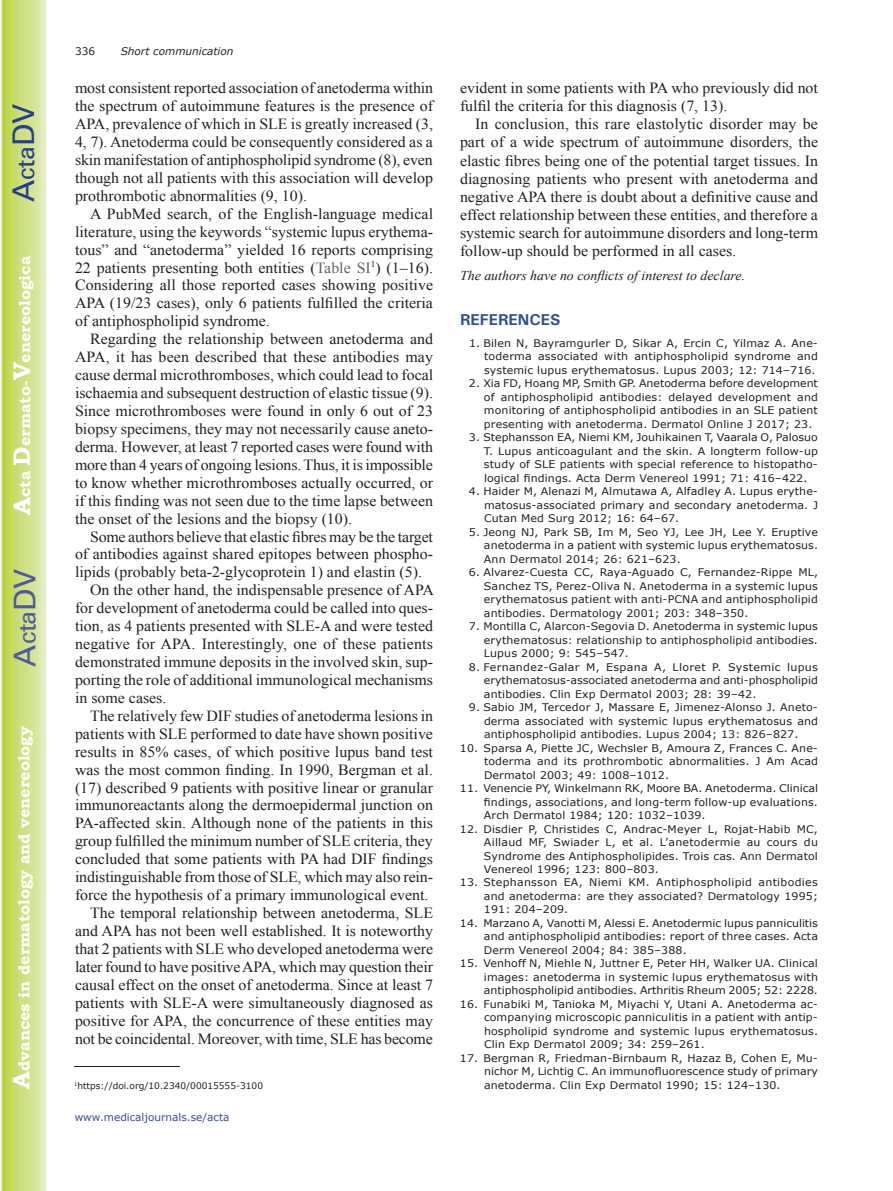
<style>
.page{position:relative;width:893px;height:1191px;background:#fff}
.page>*{position:absolute;margin:0;border:0;box-sizing:border-box;transform-origin:0 0}
.t1{font:30px "Univers";color:#4d5a9e}
.t2{font:30px "Univers";color:#253f8e}
.t3{font:700 15.75px "Bookman Old Style";color:#fff}
.t4{font:700 15.75px "Univers";color:#324f95}
.t5{font:15.45px/18px "Times New Roman";color:#231f20;text-align:justify}
.t6{font:italic 13.5px "Times New Roman";color:#231f20}
.t7{font:10.5px/13.5px "Verdana";letter-spacing:.01em;color:#231f20;text-align:justify;scale:1.05 1}
.t8{font:10.5px "Verdana";color:#324f95}
.t9{font:italic 10.5px "Verdana";color:#231f20}
.t10{font:10.5px "Verdana";letter-spacing:.01em;color:#231f20}
.t11{font:9px "Verdana";color:#231f20}
.s1{font-size:24px}
.s2{color:#636366}
</style>
<div class="page">
<svg style="left:1px;top:0;width:45px;height:1191px;background:#cfe084"></svg>
<hr style="left:74px;top:1066px;width:106px;height:1px;background:#231f20">
<h1 class="t2" style="left:6px;top:202px;width:100px;rotate:-90deg">A<span class="s1">cta</span>DV</h1>
<p class="t3" style="left:15px;top:515px;width:260px;rotate:-90deg"><span class="s1">A</span>cta <span class="s1">D</span>ermato-<span class="s1">V</span>enereologica</p>
<h1 class="t1" style="left:7px;top:666px;width:100px;rotate:-90deg">A<span class="s1">cta</span>DV</h1>
<p class="t3" style="left:15px;top:1088px;width:364px;rotate:-90deg"><span class="s1">A</span>dvances in dermatology and venereology</p>
<p class="t10" style="left:75px;top:44px;width:22px">336</p>
<p class="t9" style="left:121px;top:44px;width:114px">Short communication</p>
<p class="t5" style="left:75px;top:79px;width:360px">most consistent reported association of anetoderma within the spectrum of autoimmune features is the presence of APA, prevalence of which in SLE is greatly increased (3, 4, 7). Anetoderma could be consequently considered as a skin manifestation of antiphospholipid syndrome (8), even though not all patients with this association will develop prothrombotic abnormalities (9, 10).</p>
<p class="t5" style="left:75px;top:204px;width:360px;text-indent:15px">A PubMed search, of the English-language medical literature, using the keywords “systemic lupus erythema&shy;tous” and “anetoderma” yielded 16 reports comprising 22 patients presenting both entities (<span class="s2">Table SI</span><sup>1</sup>) (1–16).<br>Considering all those reported cases showing positive APA (19/23 cases), only 6 patients fulfilled the criteria of antiphospholipid syndrome.</p>
<p class="t5" style="left:75px;top:330px;width:360px;text-indent:15px">Regarding the relationship between anetoderma and APA, it has been described that these antibodies may cause dermal microthromboses, which could lead to focal ischaemia and subsequent destruction of elastic tissue (9).<br>Since microthromboses were found in only 6 out of 23 biopsy specimens, they may not necessarily cause aneto&shy;derma. However, at least 7 reported cases were found with more than 4 years of ongoing lesions. Thus, it is impossible to know whether microthromboses actually occurred, or if this finding was not seen due to the time lapse between the onset of the lesions and the biopsy (10).</p>
<p class="t5" style="left:90px;top:527px;width:344px">Some authors believe that elastic fibres may be the target</p>
<p class="t5" style="left:75px;top:545px;width:359px">of antibodies against shared epitopes between phospho-</p>
<p class="t5" style="left:75px;top:563px;width:348px">lipids (probably beta-2-glycoprotein 1) and elastin (5).</p>
<p class="t5" style="left:90px;top:581px;width:345px">On the other hand, the indispensable presence of APA</p>
<p class="t5" style="left:75px;top:599px;width:359px">for development of anetoderma could be called into ques-</p>
<p class="t5" style="left:75px;top:617px;width:359px">tion, as 4 patients presented with SLE-A and were tested</p>
<p class="t5" style="left:75px;top:634px;width:359px">negative for APA. Interestingly, one of these patients</p>
<p class="t5" style="left:75px;top:652px;width:359px">demonstrated immune deposits in the involved skin, sup-</p>
<p class="t5" style="left:75px;top:670px;width:360px">porting the role of additional immunological mechanisms</p>
<p class="t5" style="left:75px;top:688px;width:93px">in some cases.</p>
<p class="t5" style="left:90px;top:706px;width:345px">The relatively few DIF studies of anetoderma lesions in</p>
<p class="t5" style="left:75px;top:724px;width:359px">patients with SLE performed to date have shown positive</p>
<p class="t5" style="left:75px;top:742px;width:359px">results in 85% cases, of which positive lupus band test</p>
<p class="t5" style="left:75px;top:760px;width:359px">was the most common finding. In 1990, Bergman et al.</p>
<p class="t5" style="left:75px;top:778px;width:359px">(17) described 9 patients with positive linear or granular</p>
<p class="t5" style="left:75px;top:796px;width:360px">immunoreactants along the dermoepidermal junction on</p>
<p class="t5" style="left:75px;top:814px;width:359px">PA-affected skin. Although none of the patients in this</p>
<p class="t5" style="left:75px;top:832px;width:359px">group fulfilled the minimum number of SLE criteria, they</p>
<p class="t5" style="left:75px;top:850px;width:359px">concluded that some patients with PA had DIF findings</p>
<p class="t5" style="left:75px;top:867px;width:359px">indistinguishable from those of SLE, which may also rein-</p>
<p class="t5" style="left:75px;top:885px;width:355px">force the hypothesis of a primary immunological event.</p>
<p class="t5" style="left:90px;top:903px;width:345px">The temporal relationship between anetoderma, SLE</p>
<p class="t5" style="left:75px;top:921px;width:359px">and APA has not been well established. It is noteworthy</p>
<p class="t5" style="left:75px;top:939px;width:360px">that 2 patients with SLE who developed anetoderma were</p>
<p class="t5" style="left:75px;top:957px;width:359px">later found to have positive APA, which may question their</p>
<p class="t5" style="left:75px;top:975px;width:360px">causal effect on the onset of anetoderma. Since at least 7</p>
<p class="t5" style="left:75px;top:993px;width:359px">patients with SLE-A were simultaneously diagnosed as</p>
<p class="t5" style="left:75px;top:1011px;width:359px">positive for APA, the concurrence of these entities may</p>
<p class="t5" style="left:75px;top:1029px;width:359px">not be coincidental. Moreover, with time, SLE has become</p>
<p class="t11" style="left:74px;top:1080px;width:190px"><sup>1</sup>https://doi.org/10.2340/00015555-3100</p>
<p class="t8" style="left:75px;top:1110px;width:156px">www.medicaljournals.se/acta</p>
<p class="t5" style="left:460px;top:79px;width:359px">evident in some patients with PA who previously did not fulfil the criteria for this diagnosis (7, 13).</p>
<p class="t5" style="left:460px;top:115px;width:360px;text-indent:15px">In conclusion, this rare elastolytic disorder may be part of a wide spectrum of autoimmune disorders, the elastic fibres being one of the potential target tissues. In diagnosing patients who present with anetoderma and negative APA there is doubt about a definitive cause and effect relationship between these entities, and therefore a systemic search for autoimmune disorders and long-term follow-up should be performed in all cases.</p>
<p class="t6" style="left:460px;top:266px;width:287px">The authors have no conflicts of interest to declare.</p>
<p class="t4" style="left:460px;top:309px;width:102px">REFERENCES</p>
<p class="t7" style="left:484px;top:336px;width:320px;text-indent:-15px">1. Bilen N, Bayramgurler D, Sikar A, Ercin C, Yilmaz A. Ane&shy;toderma associated with antiphospholipid syndrome and systemic lupus erythematosus. Lupus 2003; 12: 714–716.</p>
<p class="t7" style="left:484px;top:377px;width:320px;text-indent:-15px">2. Xia FD, Hoang MP, Smith GP. Anetoderma before development of antiphospholipid antibodies: delayed development and monitoring of antiphospholipid antibodies in an SLE patient presenting with anetoderma. Dermatol Online J 2017; 23.</p>
<p class="t7" style="left:484px;top:431px;width:320px;text-indent:-15px">3. Stephansson EA, Niemi KM, Jouhikainen T, Vaarala O, Palosuo T. Lupus anticoagulant and the skin. A longterm follow-up study of SLE patients with special reference to histopatho&shy;logical findings. Acta Derm Venereol 1991; 71: 416–422.</p>
<p class="t7" style="left:484px;top:485px;width:320px;text-indent:-15px">4. Haider M, Alenazi M, Almutawa A, Alfadley A. Lupus erythe&shy;matosus-associated primary and secondary anetoderma. J Cutan Med Surg 2012; 16: 64–67.</p>
<p class="t7" style="left:484px;top:525px;width:320px;text-indent:-15px">5. Jeong NJ, Park SB, Im M, Seo YJ, Lee JH, Lee Y. Eruptive anetoderma in a patient with systemic lupus erythematosus.<br>Ann Dermatol 2014; 26: 621–623.</p>
<p class="t7" style="left:484px;top:566px;width:320px;text-indent:-15px">6. Alvarez-Cuesta CC, Raya-Aguado C, Fernandez-Rippe ML, Sanchez TS, Perez-Oliva N. Anetoderma in a systemic lupus erythematosus patient with anti-PCNA and antiphospholipid antibodies. Dermatology 2001; 203: 348–350.</p>
<p class="t7" style="left:484px;top:620px;width:320px;text-indent:-15px">7. Montilla C, Alarcon-Segovia D. Anetoderma in systemic lupus erythematosus: relationship to antiphospholipid antibodies.<br>Lupus 2000; 9: 545–547.</p>
<p class="t7" style="left:484px;top:660px;width:320px;text-indent:-15px">8. Fernandez-Galar M, Espana A, Lloret P. Systemic lupus erythematosus-associated anetoderma and anti-phospholipid antibodies. Clin Exp Dermatol 2003; 28: 39–42.</p>
<p class="t7" style="left:484px;top:700px;width:320px;text-indent:-15px">9. Sabio JM, Tercedor J, Massare E, Jimenez-Alonso J. Aneto&shy;derma associated with systemic lupus erythematosus and antiphospholipid antibodies. Lupus 2004; 13: 826–827.</p>
<p class="t7" style="left:484px;top:741px;width:320px;text-indent:-24px">10. Sparsa A, Piette JC, Wechsler B, Amoura Z, Frances C. Ane&shy;toderma and its prothrombotic abnormalities. J Am Acad Dermatol 2003; 49: 1008–1012.</p>
<p class="t7" style="left:484px;top:781px;width:320px;text-indent:-24px">11. Venencie PY, Winkelmann RK, Moore BA. Anetoderma. Clinical findings, associations, and long-term follow-up evaluations.<br>Arch Dermatol 1984; 120: 1032–1039.</p>
<p class="t7" style="left:484px;top:822px;width:320px;text-indent:-24px">12. Disdier P, Christides C, Andrac-Meyer L, Rojat-Habib MC, Aillaud MF, Swiader L, et al. L’anetodermie au cours du Syndrome des Antiphospholipides. Trois cas. Ann Dermatol Venereol 1996; 123: 800–803.</p>
<p class="t7" style="left:484px;top:876px;width:320px;text-indent:-24px">13. Stephansson EA, Niemi KM. Antiphospholipid antibodies and anetoderma: are they associated? Dermatology 1995; 191: 204–209.</p>
<p class="t7" style="left:484px;top:916px;width:320px;text-indent:-24px">14. Marzano A, Vanotti M, Alessi E. Anetodermic lupus panniculitis and antiphospholipid antibodies: report of three cases. Acta Derm Venereol 2004; 84: 385–388.</p>
<p class="t7" style="left:484px;top:957px;width:320px;text-indent:-24px">15. Venhoff N, Miehle N, Juttner E, Peter HH, Walker UA. Clinical images: anetoderma in systemic lupus erythematosus with antiphospholipid antibodies. Arthritis Rheum 2005; 52: 2228.</p>
<p class="t7" style="left:484px;top:997px;width:320px;text-indent:-24px">16. Funabiki M, Tanioka M, Miyachi Y, Utani A. Anetoderma ac&shy;companying microscopic panniculitis in a patient with antip&shy;hospholipid syndrome and systemic lupus erythematosus.<br>Clin Exp Dermatol 2009; 34: 259–261.</p>
<p class="t7" style="left:484px;top:1051px;width:320px;text-indent:-24px">17. Bergman R, Friedman-Birnbaum R, Hazaz B, Cohen E, Mu&shy;nichor M, Lichtig C. An immunofluorescence study of primary anetoderma. Clin Exp Dermatol 1990; 15: 124–130.</p>
</div>
